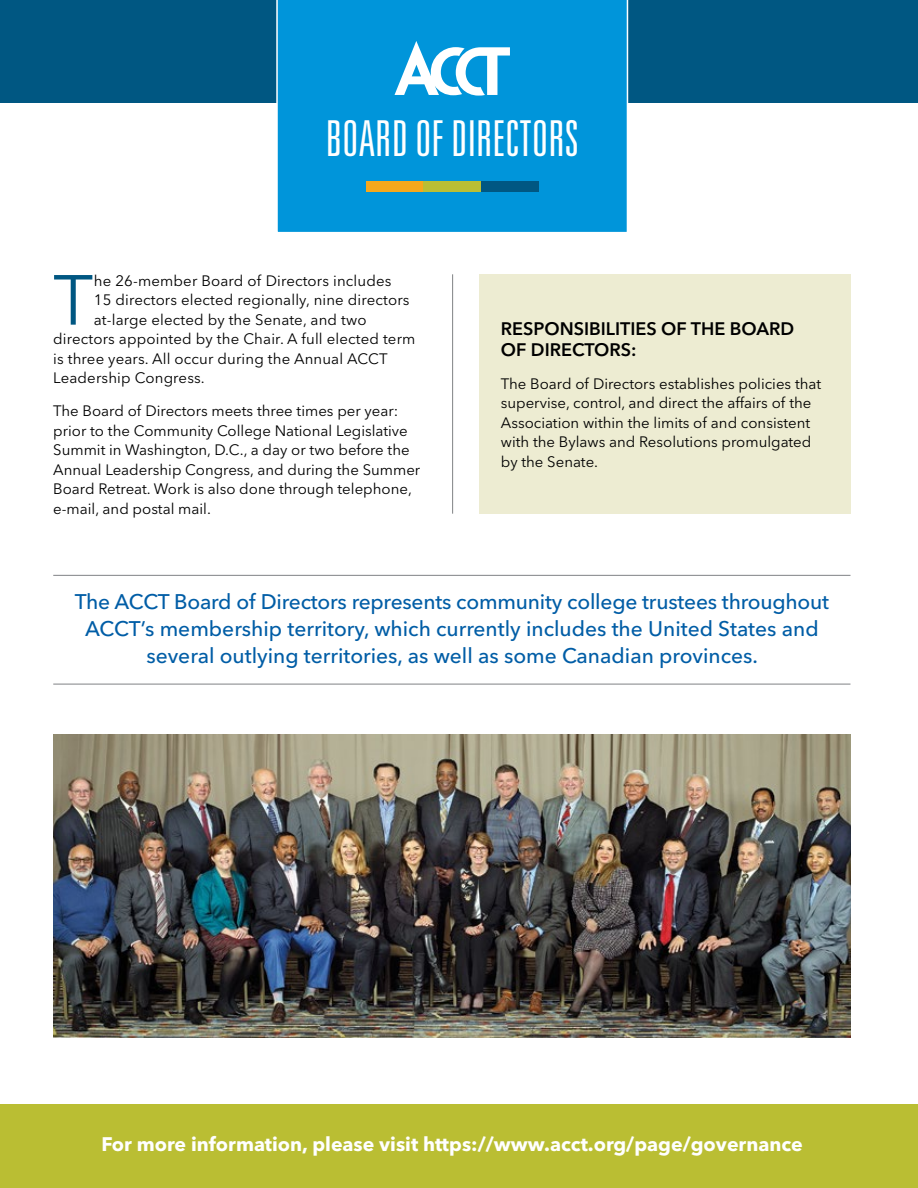
<style>
.page{position:relative;width:918px;height:1188px;background:#fff}
.page>*{position:absolute;margin:0;border:0;box-sizing:border-box;transform-origin:0 0}
.t1{font:70.05px "Avenir Next LT Pro";color:#005782}
.t2{font:300 ultra-condensed 49.5px "Univers LT Std";color:#fff}
.t3{font:500 21px/27px "Avenir Next LT Pro";color:#005da6;text-align:center}
.t4{font:700 19.5px "Avenir Next LT Pro";color:#fff}
.t5{font:600 18px/21px "Avenir Next LT Pro";color:#000}
.t6{font:15px/19.5px "Avenir Next LT Pro";color:#000}
</style>
<div class="page">
<hr style="left:917px;top:123px;width:1px;height:83px;background:#20285c">
<img style="left:53px;top:734px;width:797px;height:304px">
<div style="left:479px;top:274px;width:371px;height:240px;background:#edecd2"></div>
<hr style="left:53px;top:575px;width:798px;height:1px;background:#808285">
<hr style="left:53px;top:684px;width:798px;height:1px;background:#808285">
<div style="left:0;top:0;width:918px;height:103px;background:#005782"></div>
<div style="left:0;top:1104px;width:918px;height:84px;background:#babe33"></div>
<div style="left:276px;top:0;width:352px;height:232px;background:#0095da"></div>
<svg style="left:395px;top:41px;width:115px;height:55px;background:#72c4ea"></svg>
<div style="left:366px;top:181px;width:58px;height:11px;background:#f5a81c"></div>
<div style="left:424px;top:181px;width:57px;height:11px;background:#babe33"></div>
<div style="left:481px;top:181px;width:57px;height:11px;background:#005782"></div>
<hr style="left:452px;top:274px;width:1px;height:240px;background:#808285">
<h2 class="t2" style="left:326px;top:113px;width:254px">BOARD OF DIRECTORS</h2>
<h1 class="t1" style="left:53px;top:258px;width:41px">T</h1>
<p class="t6" style="left:94px;top:271px;width:299px">he 26-member Board of Directors includes</p>
<p class="t6" style="left:94px;top:290px;width:317px">15 directors elected regionally, nine directors</p>
<p class="t6" style="left:94px;top:310px;width:274px">at-large elected by the Senate, and two</p>
<p class="t6" style="left:53px;top:329px;width:364px">directors appointed by the Chair. A full elected term</p>
<p class="t6" style="left:53px;top:349px;width:336px">is three years. All occur during the Annual ACCT</p>
<p class="t6" style="left:53px;top:368px;width:153px">Leadership Congress.</p>
<p class="t6" style="left:53px;top:401px;width:369px">The Board of Directors meets three times per year: prior to the Community College National Legislative Summit in Washington, D.C., a day or two before the Annual Leadership Congress, and during the Summer Board Retreat. Work is also done through telephone, e-mail, and postal mail.</p>
<p class="t5" style="left:501px;top:318px;width:295px">RESPONSIBILITIES OF THE BOARD<br>OF DIRECTORS:</p>
<p class="t6" style="left:501px;top:374px;width:322px">The Board of Directors establishes policies that supervise, control, and direct the affairs of the Association within the limits of and consistent with the Bylaws and Resolutions promulgated by the Senate.</p>
<h3 class="t3" style="left:75px;top:589px;width:756px">The ACCT Board of Directors represents community college trustees throughout<br>ACCT’s membership territory, which currently includes the United States and several outlying territories, as well as some Canadian provinces.</h3>
<h3 class="t4" style="left:102px;top:1132px;width:703px">For more information, please visit https://www.acct.org/page/governance</h3>
</div>
